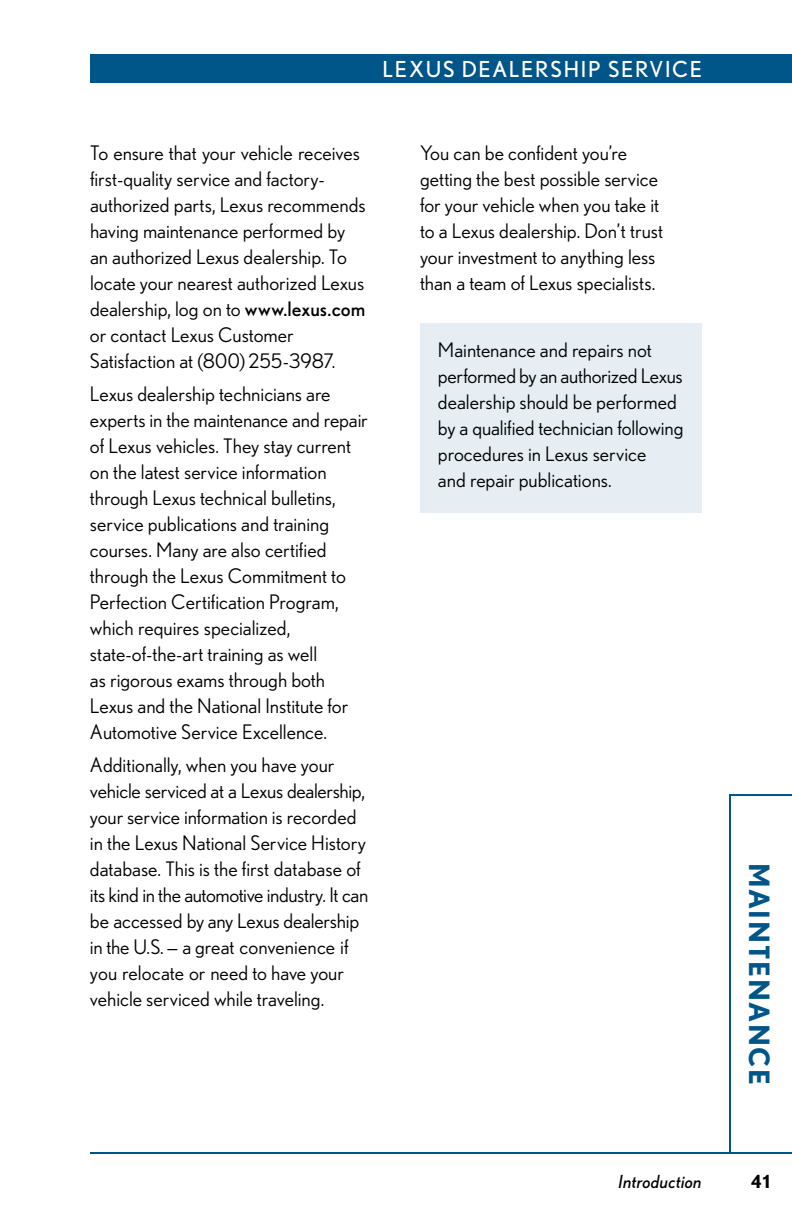
<style>
.page{position:relative;width:792px;height:1224px;background:#fff}
.page>*{position:absolute;margin:0;border:0;box-sizing:border-box;transform-origin:0 0}
.t1{font:700 28px "Nobel";letter-spacing:.06em;color:#005589}
.t2{font:22px "Nobel";letter-spacing:.085em;color:#fff}
.t3{font:20px/26px "Nobel";color:#000}
.t4{font:italic 18px "Nobel";letter-spacing:.015em;color:#000}
.t5{font:700 18px "Nobel";color:#000}
.s1{font-style:inherit}
</style>
<div class="page">
<svg style="left:729px;top:794px;width:63px;height:358px"></svg>
<div style="left:90px;top:54px;width:702px;height:29px;background:#005589"></div>
<hr style="left:90px;top:1152px;width:702px;height:2px;background:#005589">
<div style="left:420px;top:323px;width:282px;height:190px;background:#e6eef3"></div>
<p class="t2" style="left:383px;top:57px;width:321px">LEXUS DEALERSHIP SERVICE</p>
<p class="t3" style="left:90px;top:140px;width:277px">To ensure that your vehicle receives first-quality service and factory&shy;authorized parts, Lexus recommends having maintenance performed by an authorized Lexus dealership. To locate your nearest authorized Lexus dealership, log on to <span class="s1">WWW.LEXUS.COM </span>or contact Lexus Customer Satisfaction at (800) 255-3987.</p>
<p class="t3" style="left:90px;top:381px;width:279px">Lexus dealership technicians are experts in the maintenance and repair of Lexus vehicles. They stay current on the latest service information through Lexus technical bulletins, service publications and training courses. Many are also certified through the Lexus Commitment to Perfection Certification Program, which requires specialized, state-of-the-art training as well<br>as rigorous exams through both Lexus and the National Institute for Automotive Service Excellence.</p>
<p class="t3" style="left:90px;top:752px;width:280px">Additionally, when you have your vehicle serviced at a Lexus dealership, your service information is recorded in the Lexus National Service History database. This is the first database of its kind in the automotive industry. It can be accessed by any Lexus dealership in the U.S. — a great convenience if you relocate or need to have your vehicle serviced while traveling.</p>
<p class="t3" style="left:420px;top:140px;width:245px">You can be confident you’re getting the best possible service for your vehicle when you take it to a Lexus dealership. Don’t trust your investment to anything less than a team of Lexus specialists.</p>
<p class="t3" style="left:438px;top:336px;width:247px">Maintenance and repairs not performed by an authorized Lexus dealership should be performed by a qualified technician following procedures in Lexus service<br>and repair publications.</p>
<h1 class="t1" style="left:776px;top:863px;width:224px;rotate:90deg">Maintenance</h1>
<p class="t4" style="left:619px;top:1171px;width:85px">Introduction</p>
<p class="t5" style="left:751px;top:1171px;width:20px">41</p>
</div>
